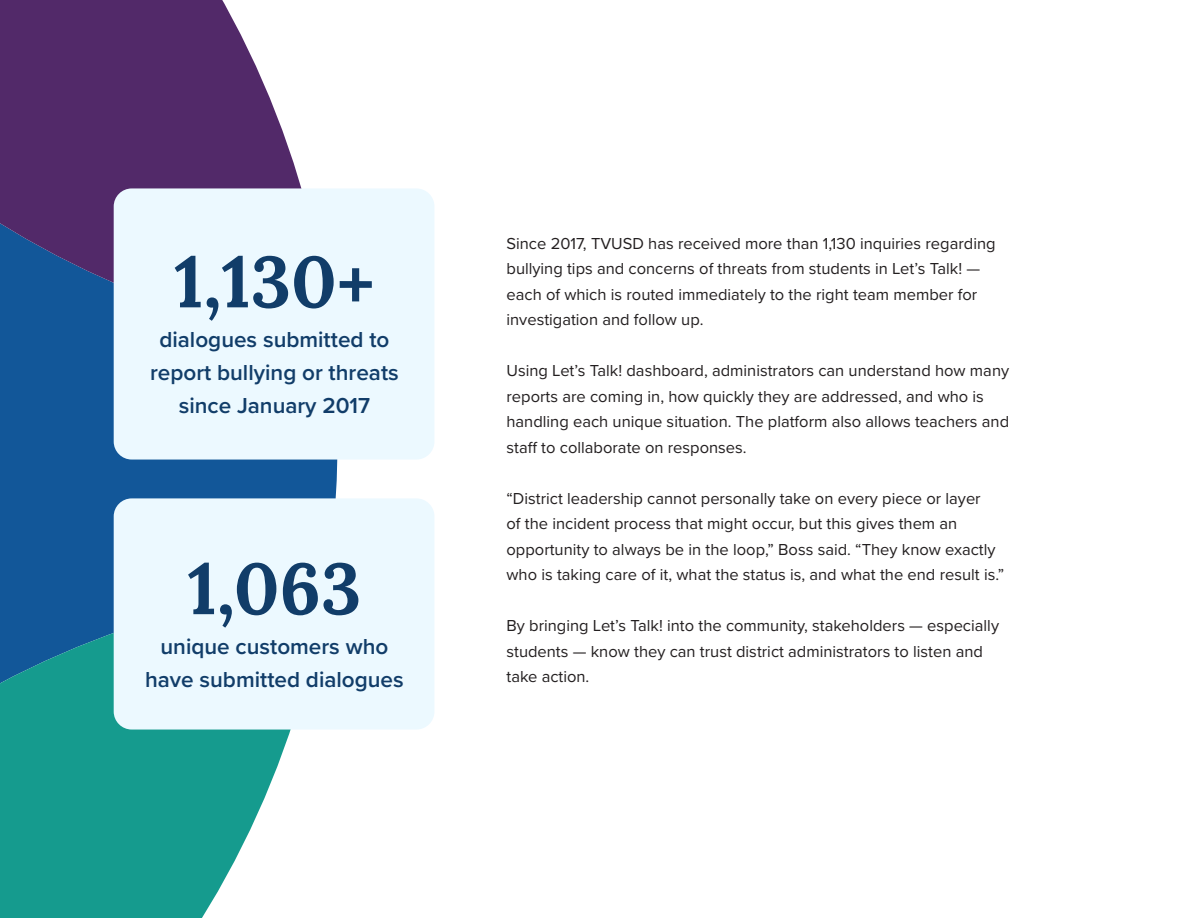
<style>
.page{position:relative;width:1188px;height:918px;background:#fff}
.page>*{position:absolute;margin:0;border:0;box-sizing:border-box;transform-origin:0 0}
.t1{font:700 72px "Lora";color:#113d69}
.t2{font:600 22.5px/33px "Proxima Nova";color:#113d69;text-align:center}
.body{font:16.5px/25.5px "Proxima Nova";color:#231f20}
</style>
<div class="page">
<div style="left:0;top:347px;width:338px;height:237px;background:#125799"></div>
<svg style="left:0;top:0;width:302px;height:347px;background:#59437d"></svg>
<svg style="left:0;top:584px;width:291px;height:334px;background:#2d9d9b"></svg>
<div style="left:114px;top:188px;width:320px;height:272px;background:#ecf9ff;border-radius:18px"></div>
<div style="left:114px;top:498px;width:320px;height:232px;background:#ecf9ff;border-radius:18px"></div>
<p class="t1" style="left:174px;top:221px;width:202px">1,130+</p>
<p class="t2" style="left:150px;top:322px;width:250px">dialogues submitted to report bullying or threats since January 2017</p>
<p class="t1" style="left:188px;top:527px;width:175px">1,063</p>
<p class="t2" style="left:145px;top:629px;width:260px">unique customers who have submitted dialogues</p>
<p class="body" style="left:507px;top:230px;width:491px">Since 2017, TVUSD has received more than 1,130 inquiries regarding bullying tips and concerns of threats from students in Let’s Talk! — each of which is routed immediately to the right team member for investigation and follow up.</p>
<p class="body" style="left:507px;top:357px;width:504px">Using Let’s Talk! dashboard, administrators can understand how many reports are coming in, how quickly they are addressed, and who is handling each unique situation. The platform also allows teachers and staff to collaborate on responses.</p>
<p class="body" style="left:507px;top:485px;width:499px">“District leadership cannot personally take on every piece or layer<br>of the incident process that might occur, but this gives them an opportunity to always be in the loop,” Boss said. “They know exactly who is taking care of it, what the status is, and what the end result is.”</p>
<p class="body" style="left:507px;top:612px;width:494px">By bringing Let’s Talk! into the community, stakeholders — especially students — know they can trust district administrators to listen and take action.</p>
</div>
